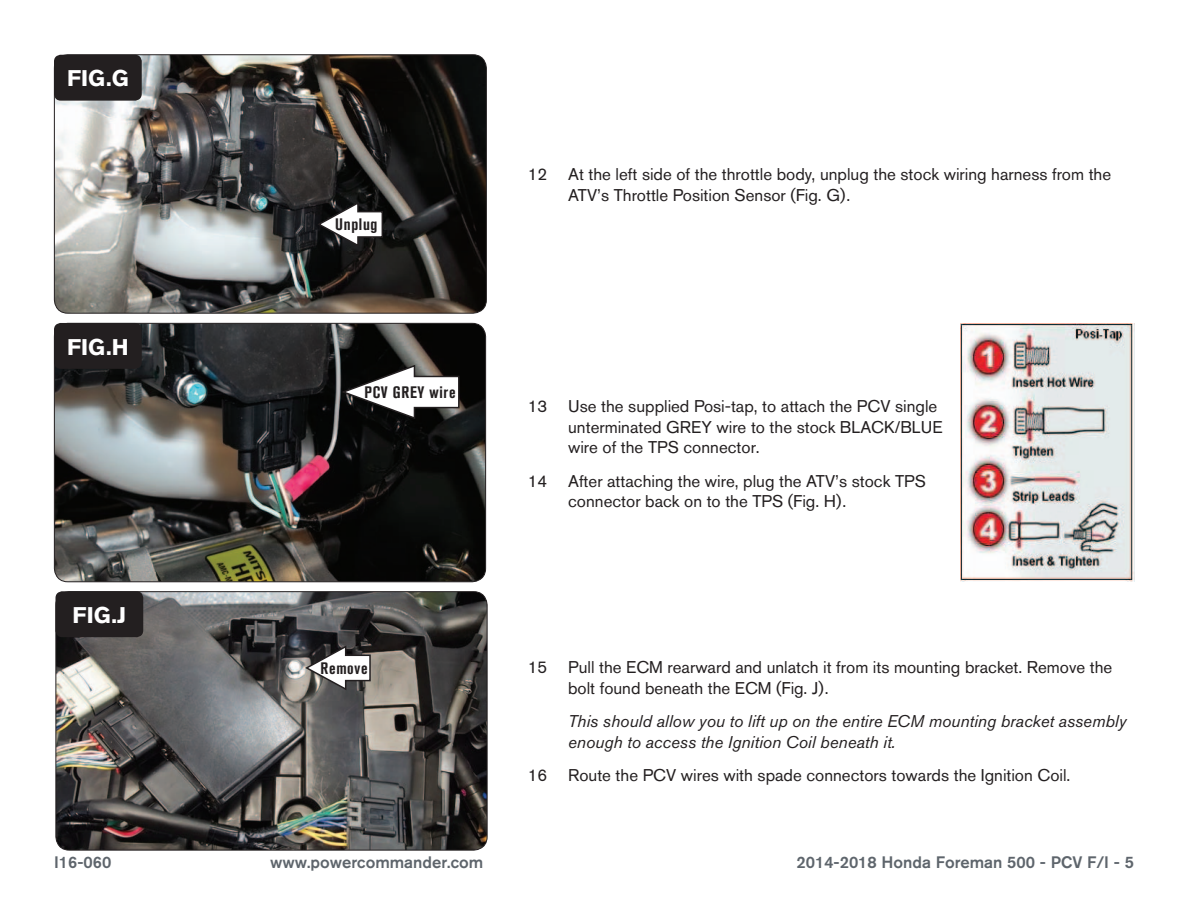
<style>
.page{position:relative;width:1188px;height:918px;background:#fff}
.page>*{position:absolute;margin:0;border:0;box-sizing:border-box;transform-origin:0 0}
.t1{font:700 22.5px "Akzidenz Grotesk BQ";color:#fff}
.Bodycopy{font:16.8px/20.2px "Akzidenz Grotesk BQ";color:#231f20}
.Bodycopy-2{font:italic 16.8px/20.2px "Akzidenz Grotesk BQ";color:#231f20}
.t2{font:500 16.5px "Akzidenz Grotesk BQ";color:#5e656c}
.Callouts{font:700 condensed 16.5px "Akzidenz Grotesk BQ";letter-spacing:.04em;color:#231f20}
</style>
<div class="page">
<img style="left:54px;top:55px;width:431px;height:257px">
<div style="left:54px;top:54px;width:433px;height:260px;border:1px solid #231f20;border-radius:14px"></div>
<img style="left:54px;top:323px;width:432px;height:259px">
<div style="left:54px;top:323px;width:432px;height:259px;border:1px solid #231f20;border-radius:14px"></div>
<div style="left:54px;top:55px;width:88px;height:46px;background:#231f20;border-radius:7px"></div>
<div style="left:54px;top:323px;width:88px;height:46px;background:#231f20;border-radius:7px"></div>
<img style="left:56px;top:592px;width:431px;height:258px">
<div style="left:56px;top:591px;width:432px;height:259px;border:1px solid #231f20;border-radius:14px"></div>
<div style="left:56px;top:591px;width:87px;height:46px;background:#231f20;border-radius:7px"></div>
<svg style="left:316px;top:201px;width:68px;height:47px"></svg>
<svg style="left:339px;top:364px;width:121px;height:56px"></svg>
<svg style="left:304px;top:645px;width:68px;height:47px"></svg>
<img style="left:961px;top:323px;width:173px;height:259px">
<p class="t1" style="left:67px;top:65px;width:63px">FIG.G</p>
<p class="t1" style="left:67px;top:334px;width:63px">FIG.H</p>
<p class="t1" style="left:73px;top:602px;width:55px">FIG.J</p>
<p class="Callouts" style="left:335px;top:215px;width:44px">Unplug</p>
<p class="Callouts" style="left:365px;top:382px;width:93px">PCV GREY wire</p>
<p class="Callouts" style="left:321px;top:658px;width:48px">Remove</p>
<p class="Bodycopy" style="left:568px;top:164px;width:545px;text-indent:-40px">12 At the left side of the throttle body, unplug the stock wiring harness from the<br>ATV’s Throttle Position Sensor (Fig. G).</p>
<p class="Bodycopy" style="left:568px;top:396px;width:376px;text-indent:-40px">13 Use the supplied Posi-tap, to attach the PCV single unterminated GREY wire to the stock BLACK/BLUE wire of the TPS connector.</p>
<p class="Bodycopy" style="left:568px;top:470px;width:359px;text-indent:-40px">14 After attaching the wire, plug the ATV’s stock TPS connector back on to the TPS (Fig. H).</p>
<p class="Bodycopy" style="left:568px;top:657px;width:546px;text-indent:-40px">15 Pull the ECM rearward and unlatch it from its mounting bracket. Remove the bolt found beneath the ECM (Fig. J).</p>
<p class="Bodycopy-2" style="left:568px;top:711px;width:560px">This should allow you to lift up on the entire ECM mounting bracket assembly enough to access the Ignition Coil beneath it.</p>
<p class="Bodycopy" style="left:528px;top:765px;width:544px">16 Route the PCV wires with spade connectors towards the Ignition Coil.</p>
<p class="t2" style="left:54px;top:852px;width:59px">I16-060</p>
<p class="t2" style="left:270px;top:852px;width:215px">www.powercommander.com</p>
<p class="t2" style="left:797px;top:852px;width:339px">2014-2018 Honda Foreman 500 - PCV F/I - 5</p>
</div>
